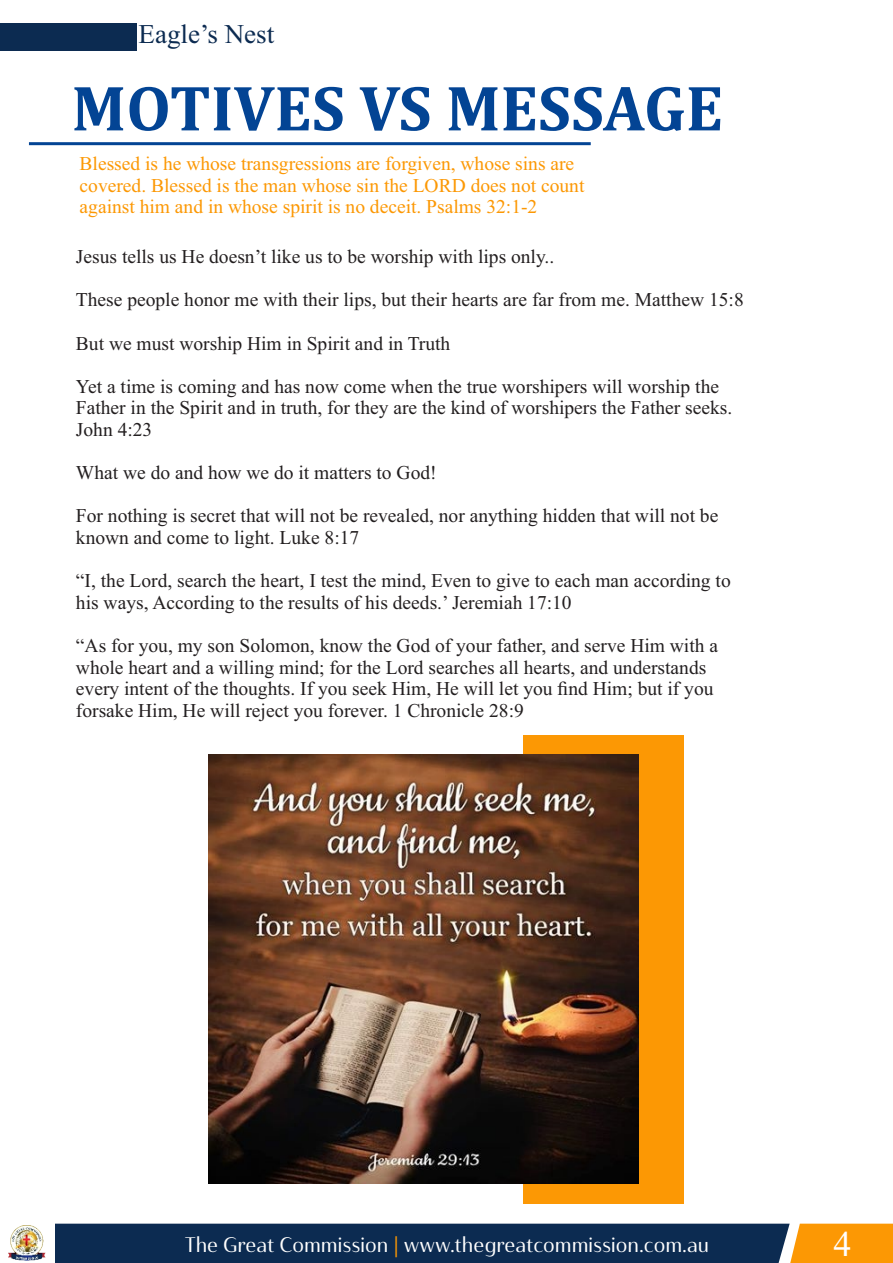
<style>
.page{position:relative;width:893px;height:1263px;background:#fff}
.page>*{position:absolute;margin:0;border:0;box-sizing:border-box;transform-origin:0 0}
.t1{font:700 64.65px "Cambria";color:#034494}
.t2{font:36px "Times New Roman";color:#fff}
.t3{font:27px "Times New Roman";color:#0c2b51}
.t4{font:21px "Haboro Contrast Nor Reg";color:#fff}
.t5{font:19.5px/21.6px "Times New Roman";color:#231f20}
.t6{font:19.5px/21.6px "Times New Roman";color:#fc9804}
.s1{color:#fc9804}
</style>
<div class="page">
<div style="left:0;top:23px;width:137px;height:27px;background:#0c2b51"></div>
<svg style="left:55px;top:1224px;width:838px;height:39px;background:#2b3a4a"></svg>
<hr style="left:29px;top:142px;width:562px;height:3px;background:#034494">
<div style="left:523px;top:735px;width:161px;height:468px;background:#fc9804"></div>
<img style="left:208px;top:754px;width:430px;height:430px">
<img style="left:8px;top:1226px;width:38px;height:35px">
<h3 class="t3" style="left:139px;top:24px;width:137px">Eagle’s Nest</h3>
<h1 class="t1" style="left:72px;top:80px;width:653px">MOTIVES VS MESSAGE</h1>
<p class="t6" style="left:80px;top:155px;width:506px">Blessed is he whose transgressions are forgiven, whose sins are covered. Blessed is the man whose sin the LORD does not count against him and in whose spirit is no deceit. Psalms 32:1-2</p>
<p class="t5" style="left:76px;top:248px;width:480px">Jesus tells us He doesn’t like us to be worship with lips only..</p>
<p class="t5" style="left:76px;top:291px;width:669px">These people honor me with their lips, but their hearts are far from me. Matthew 15:8</p>
<p class="t5" style="left:76px;top:334px;width:376px">But we must worship Him in Spirit and in Truth</p>
<p class="t5" style="left:76px;top:377px;width:658px">Yet a time is coming and has now come when the true worshipers will worship the<br>Father in the Spirit and in truth, for they are the kind of worshipers the Father seeks.<br>John 4:23</p>
<p class="t5" style="left:76px;top:464px;width:362px">What we do and how we do it matters to God!</p>
<p class="t5" style="left:76px;top:507px;width:644px">For nothing is secret that will not be revealed, nor anything hidden that will not be known and come to light. Luke 8:17</p>
<p class="t5" style="left:76px;top:572px;width:656px">“I, the Lord, search the heart, I test the mind, Even to give to each man according to his ways, According to the results of his deeds.’ Jeremiah 17:10</p>
<p class="t5" style="left:76px;top:636px;width:644px">“As for you, my son Solomon, know the God of your father, and serve Him with a whole heart and a willing mind; for the Lord searches all hearts, and understands every intent of the thoughts. If you seek Him, He will let you find Him; but if you forsake Him, He will reject you forever. 1 Chronicle 28:9</p>
<p class="t4" style="left:185px;top:1236px;width:526px">The Great Commission <span class="s1">|</span> www.thegreatcommission.com.au</p>
<h2 class="t2" style="left:833px;top:1230px;width:19px">4</h2>
</div>
